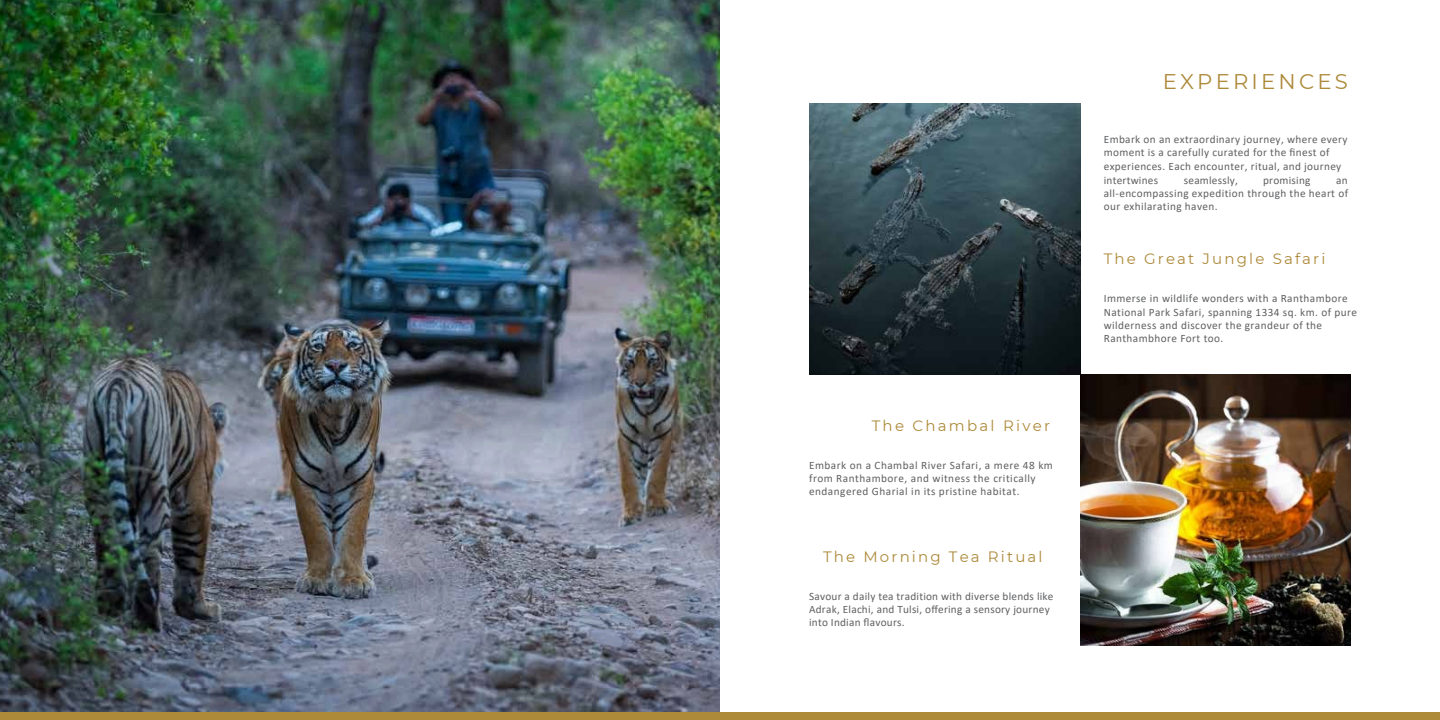
<style>
.page{position:relative;width:1440px;height:720px;background:#fff}
.page>*{position:absolute;margin:0;border:0;box-sizing:border-box;transform-origin:0 0}
.t1{font:21.25px "Montserrat";letter-spacing:.15em;color:#ad8a3a}
.t2{font:15px "Montserrat";letter-spacing:.145em;color:#ad8a3a}
.t3{font:11.25px/13.1px "Calibri";letter-spacing:.035em;color:#5f6062}
</style>
<div class="page">
<img style="left:809px;top:104px;width:271px;height:270px">
<img style="left:1080px;top:374px;width:271px;height:271px">
<img style="left:0;top:0;width:720px;height:713px">
<div style="left:0;top:713px;width:1440px;height:7px;background:#ad8a3a"></div>
<h2 class="t2" style="left:872px;top:416px;width:180px">The Chambal River</h2>
<p class="t3" style="left:809px;top:459px;width:245px">Embark on a Chambal River Safari, a mere 48 km from Ranthambore, and witness the critically endangered Gharial in its pristine habitat.</p>
<p class="t2" style="left:823px;top:547px;width:221px">The Morning Tea Ritual</p>
<p class="t3" style="left:809px;top:591px;width:246px">Savour a daily tea tradition with diverse blends like<br>Adrak, Elachi, and Tulsi, offering a sensory journey into Indian flavours.</p>
<p class="t1" style="left:1163px;top:68px;width:187px">EXPERIENCES</p>
<p class="t3" style="left:1104px;top:134px;width:245px">Embark on an extraordinary journey, where every moment is a carefully curated for the finest of experiences. Each encounter, ritual, and journey</p>
<p class="t3" style="left:1104px;top:174px;width:56px">intertwines</p>
<p class="t3" style="left:1184px;top:174px;width:56px">seamlessly,</p>
<p class="t3" style="left:1263px;top:174px;width:49px">promising</p>
<h2 class="t3" style="left:1336px;top:174px;width:13px">an</h2>
<p class="t3" style="left:1104px;top:188px;width:246px">all-encompassing expedition through the heart of our exhilarating haven.</p>
<h2 class="t2" style="left:1104px;top:250px;width:223px">The Great Jungle Safari</h2>
<p class="t3" style="left:1104px;top:293px;width:255px">Immerse in wildlife wonders with a Ranthambore National Park Safari, spanning 1334 sq. km. of pure wilderness and discover the grandeur of the Ranthambhore Fort too.</p>
</div>
